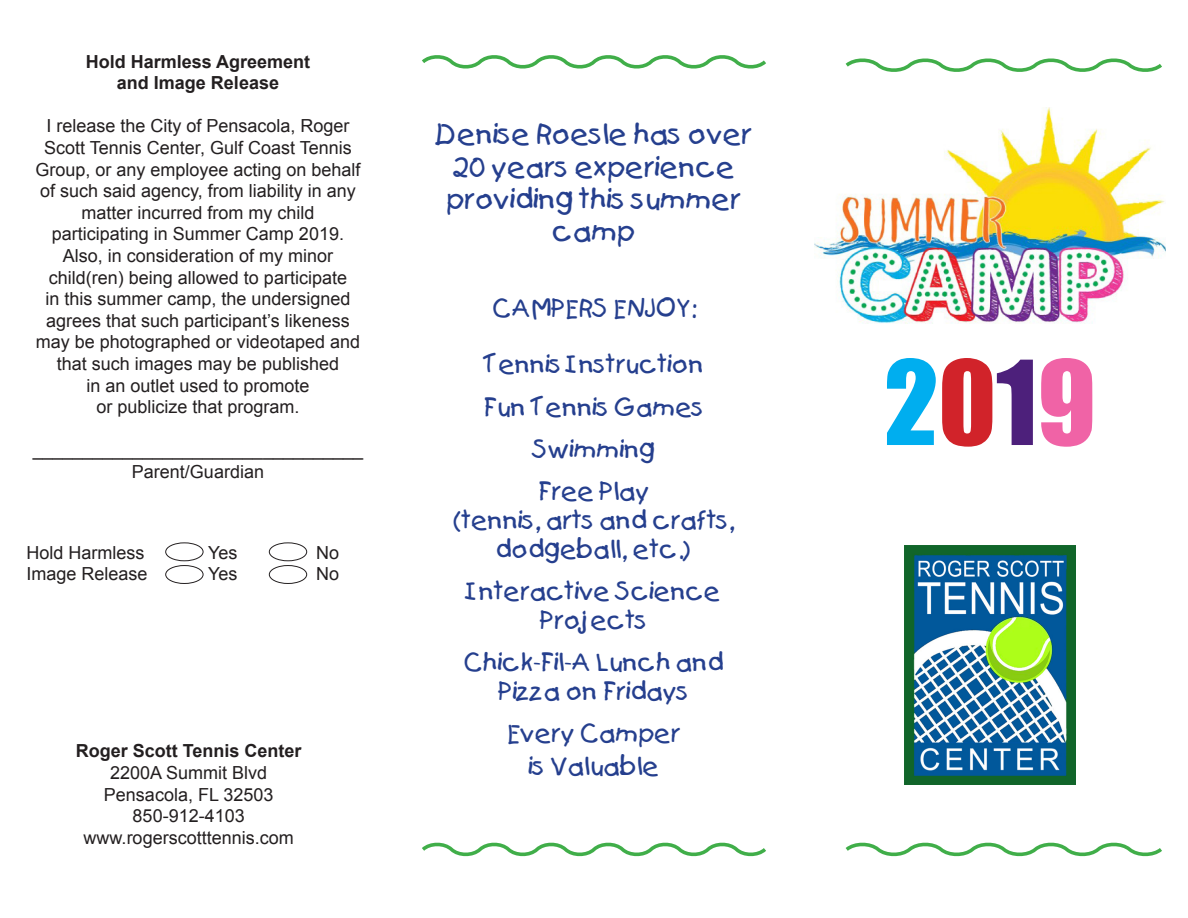
<style>
.page{position:relative;width:1188px;height:918px;background:#fff}
.page>*{position:absolute;margin:0;border:0;box-sizing:border-box;transform-origin:0 0}
.t1{font:108px "Impact";color:#00aeef}
.t2{font:27px/32.4px "Kids";color:#253f8e;text-align:center}
.t3{font:24px/28.8px "Kids";color:#253f8e;text-align:center}
.t4{font:18px/21.6px "Arial";color:#231f20;text-align:center}
.t5{font:700 18px "Arial";color:#231f20}
.s1{color:#d1232a}
.s2{color:#4d207b}
.s3{color:#f063a6}
</style>
<div class="page">
<img style="left:905px;top:546px;width:170px;height:238px">
<div style="left:165px;top:542px;width:38px;height:19px;border:1px solid #231f20;border-radius:50%"></div>
<div style="left:165px;top:565px;width:38px;height:19px;border:1px solid #231f20;border-radius:50%"></div>
<div style="left:269px;top:542px;width:38px;height:19px;border:1px solid #231f20;border-radius:50%"></div>
<div style="left:269px;top:565px;width:38px;height:19px;border:1px solid #231f20;border-radius:50%"></div>
<svg style="left:422px;top:55px;width:344px;height:14px"></svg>
<svg style="left:422px;top:842px;width:344px;height:15px"></svg>
<svg style="left:845px;top:58px;width:317px;height:14px"></svg>
<svg style="left:845px;top:842px;width:317px;height:15px"></svg>
<img style="left:814px;top:107px;width:352px;height:217px">
<p class="t5" style="left:86px;top:49px;width:226px">Hold Harmless Agreement</p>
<p class="t5" style="left:117px;top:71px;width:164px">and Image Release</p>
<p class="t4" style="left:35px;top:116px;width:327px">I release the City of Pensacola, Roger Scott Tennis Center, Gulf Coast Tennis Group, or any employee acting on behalf of such said agency, from liability in any matter incurred from my child</p>
<p class="t4" style="left:52px;top:224px;width:294px">participating in Summer Camp 2019.</p>
<p class="t4" style="left:49px;top:245px;width:300px">Also, in consideration of my minor child(ren) being allowed to participate</p>
<p class="t4" style="left:36px;top:288px;width:326px">in this summer camp, the undersigned agrees that such participant’s likeness may be photographed or videotaped and that such images may be published</p>
<p class="t4" style="left:86px;top:375px;width:225px">in an outlet used to promote</p>
<p class="t4" style="left:96px;top:396px;width:205px">or publicize that program.</p>
<p class="t4" style="left:33px;top:440px;width:332px">_________________________________</p>
<p class="t4" style="left:132px;top:461px;width:134px">Parent/Guardian</p>
<p class="t4" style="left:27px;top:542px;width:120px">Hold Harmless</p>
<p class="t4" style="left:208px;top:542px;width:31px">Yes</p>
<p class="t4" style="left:316px;top:542px;width:25px">No</p>
<p class="t4" style="left:27px;top:564px;width:123px">Image Release</p>
<p class="t4" style="left:208px;top:564px;width:31px">Yes</p>
<p class="t4" style="left:316px;top:564px;width:25px">No</p>
<p class="t5" style="left:76px;top:739px;width:227px">Roger Scott Tennis Center</p>
<p class="t4" style="left:110px;top:762px;width:159px">2200A Summit Blvd</p>
<p class="t4" style="left:104px;top:784px;width:171px">Pensacola, FL 32503</p>
<p class="t4" style="left:133px;top:805px;width:114px">850-912-4103</p>
<p class="t4" style="left:84px;top:827px;width:212px">www.rogerscotttennis.com</p>
<p class="t2" style="left:436px;top:118px;width:318px">Denise Roesle has over<br>20 years experience providing this summer camp</p>
<p class="t3" style="left:493px;top:294px;width:204px">CAMPERS ENJOY:</p>
<p class="t3" style="left:484px;top:350px;width:221px">Tennis Instruction</p>
<p class="t3" style="left:484px;top:393px;width:222px">Fun Tennis Games</p>
<p class="t3" style="left:533px;top:435px;width:124px">Swimming</p>
<p class="t3" style="left:453px;top:477px;width:284px">Free Play<br>(tennis, arts and crafts, dodgeball, etc.)</p>
<p class="t3" style="left:467px;top:577px;width:255px">Interactive Science<br>Projects</p>
<p class="t3" style="left:464px;top:648px;width:261px">Chick-Fil-A Lunch and<br>Pizza on Fridays</p>
<p class="t3" style="left:507px;top:717px;width:175px;line-height:32.4px">Every Camper is Valuable</p>
<p class="t1" style="left:884px;top:336px;width:213px">2<span class="s1">0</span><span class="s2">1</span><span class="s3">9</span></p>
</div>
